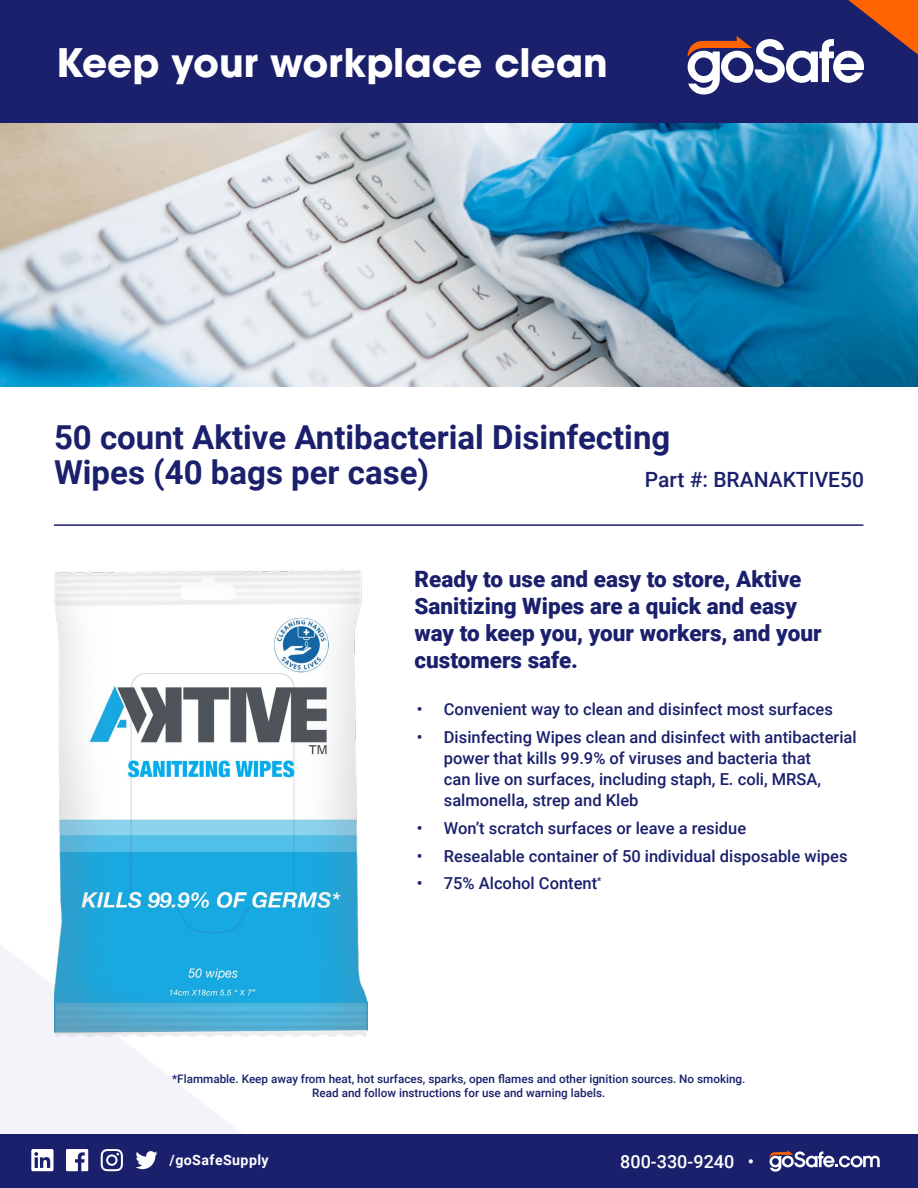
<style>
.page{position:relative;width:918px;height:1188px;background:#fff}
.page>*{position:absolute;margin:0;border:0;box-sizing:border-box;transform-origin:0 0}
.t1{font:700 39px "ITC Avant Garde Pro";color:#fff}
.t2{font:700 33px/34.5px "Roboto";color:#1a206c}
.t3{font:900 22.5px/27px "Roboto";color:#1a206c}
.t4{font:500 21px "Roboto";color:#1a206c}
.t5{font:500 18px "Roboto";color:#fff}
.t6{font:500 16.5px/21px "Roboto";color:#1a206c}
.t7{font:700 14.25px "Roboto";letter-spacing:.03em;color:#fff}
.t8{font:500 11.7px/14.2px "Roboto";color:#1a206c;text-align:center}
</style>
<div class="page">
<svg style="left:0;top:944px;width:242px;height:190px;fill:#f4f3f9"></svg>
<div style="left:0;top:1134px;width:918px;height:54px;background:#1a206c"></div>
<svg style="left:101px;top:1149px;width:22px;height:22px"></svg>
<svg style="left:31px;top:1149px;width:23px;height:22px"></svg>
<svg style="left:66px;top:1149px;width:22px;height:22px"></svg>
<svg style="left:135px;top:1151px;width:23px;height:18px"></svg>
<svg style="left:770px;top:1150px;width:110px;height:22px"></svg>
<div style="left:0;top:0;width:918px;height:123px;background:#1a206c"></div>
<svg style="left:688px;top:0;width:230px;height:94px"></svg>
<hr style="left:54px;top:524px;width:809px;height:2px;background:#1a206c">
<img style="left:54px;top:570px;width:313px;height:467px">
<img style="left:0;top:123px;width:918px;height:264px">
<h1 class="t1" style="left:56px;top:37px;width:553px">Keep your workplace clean</h1>
<h2 class="t2" style="left:54px;top:419px;width:618px">50 count Aktive Antibacterial Disinfecting<br>Wipes (40 bags per case)</h2>
<p class="t4" style="left:645px;top:465px;width:221px">Part #: BRANAKTIVE50</p>
<h3 class="t3" style="left:414px;top:564px;width:409px">Ready to use and easy to store, Aktive<br>Sanitizing Wipes are a quick and easy way to keep you, your workers, and your customers safe.</h3>
<p class="t6" style="left:417px;top:698px;width:418px">• Convenient way to clean and disinfect most surfaces</p>
<p class="t6" style="left:444px;top:726px;width:414px;text-indent:-27px">• Disinfecting Wipes clean and disinfect with antibacterial power that kills 99.9% of viruses and bacteria that<br>can live on surfaces, including staph, E. coli, MRSA, salmonella, strep and Kleb</p>
<p class="t6" style="left:417px;top:817px;width:331px">• Won’t scratch surfaces or leave a residue</p>
<p class="t6" style="left:417px;top:845px;width:432px">• Resealable container of 50 individual disposable wipes</p>
<p class="t6" style="left:417px;top:872px;width:186px">• 75% Alcohol Content<sup>*</sup></p>
<p class="t8" style="left:172px;top:1071px;width:575px">*Flammable. Keep away from heat, hot surfaces, sparks, open flames and other ignition sources. No smoking.<br>Read and follow instructions for use and warning labels.</p>
<p class="t7" style="left:170px;top:1150px;width:101px">/goSafeSupply</p>
<p class="t5" style="left:620px;top:1149px;width:135px">800-330-9240 •</p>
</div>
